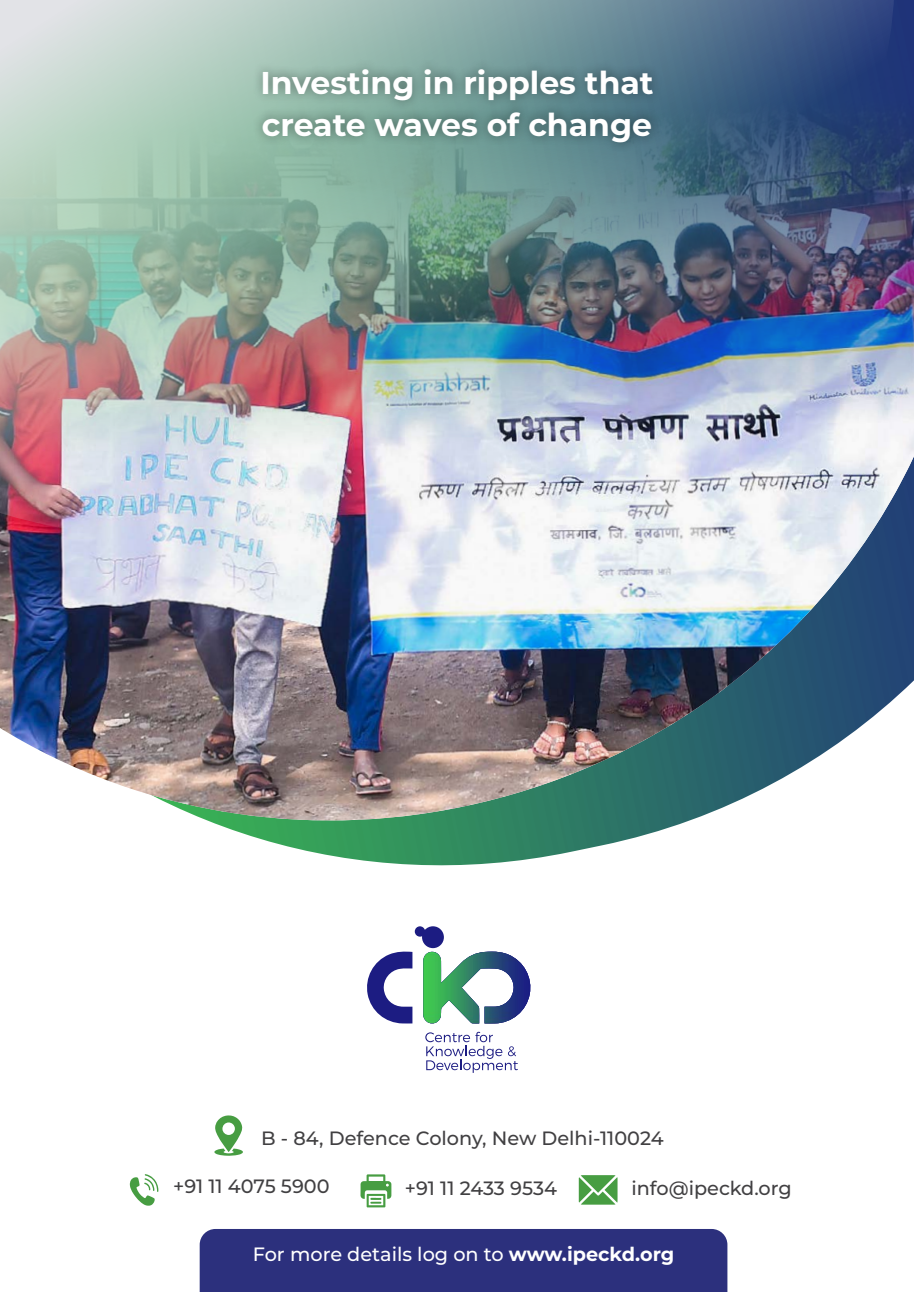
<style>
.page{position:relative;width:914px;height:1292px;background:#fff}
.page>*{position:absolute;margin:0;border:0;box-sizing:border-box;transform-origin:0 0}
.t1{font:700 31.5px/42px "Montserrat";color:#fff}
.t2{font:500 19.25px "Montserrat";color:#414042}
.t3{font:500 19.25px "Montserrat";color:#fff}
.s1{font-weight:700}
</style>
<div class="page">
<svg style="left:290px;top:847px;width:304px;height:19px"></svg>
<img style="left:0;top:605px;width:914px;height:242px">
<img style="left:0;top:0;width:914px;height:605px">
<div style="left:252px;top:58px;width:411px;height:96px;background:#000;opacity:.4"></div>
<svg style="left:367px;top:926px;width:164px;height:97px"></svg>
<svg style="left:425px;top:1031px;width:93px;height:41px"></svg>
<svg style="left:214px;top:1115px;width:29px;height:40px"></svg>
<svg style="left:130px;top:1174px;width:28px;height:31px"></svg>
<svg style="left:578px;top:1175px;width:39px;height:29px"></svg>
<svg style="left:360px;top:1174px;width:31px;height:33px"></svg>
<div style="left:200px;top:1229px;width:527px;height:63px;background:#2c307d"></div>
<h1 class="t1" style="left:260px;top:60px;width:395px">Investing in ripples that create waves of change</h1>
<p class="t2" style="left:261px;top:1124px;width:404px">B - 84, Defence Colony, New Delhi-110024</p>
<p class="t2" style="left:173px;top:1172px;width:158px">+91 11 4075 5900</p>
<p class="t2" style="left:405px;top:1174px;width:153px">+91 11 2433 9534</p>
<p class="t2" style="left:631px;top:1174px;width:162px">info@ipeckd.org</p>
<p class="t3" style="left:253px;top:1240px;width:423px">For more details log on to <span class="s1">www.ipeckd.org</span></p>
</div>
